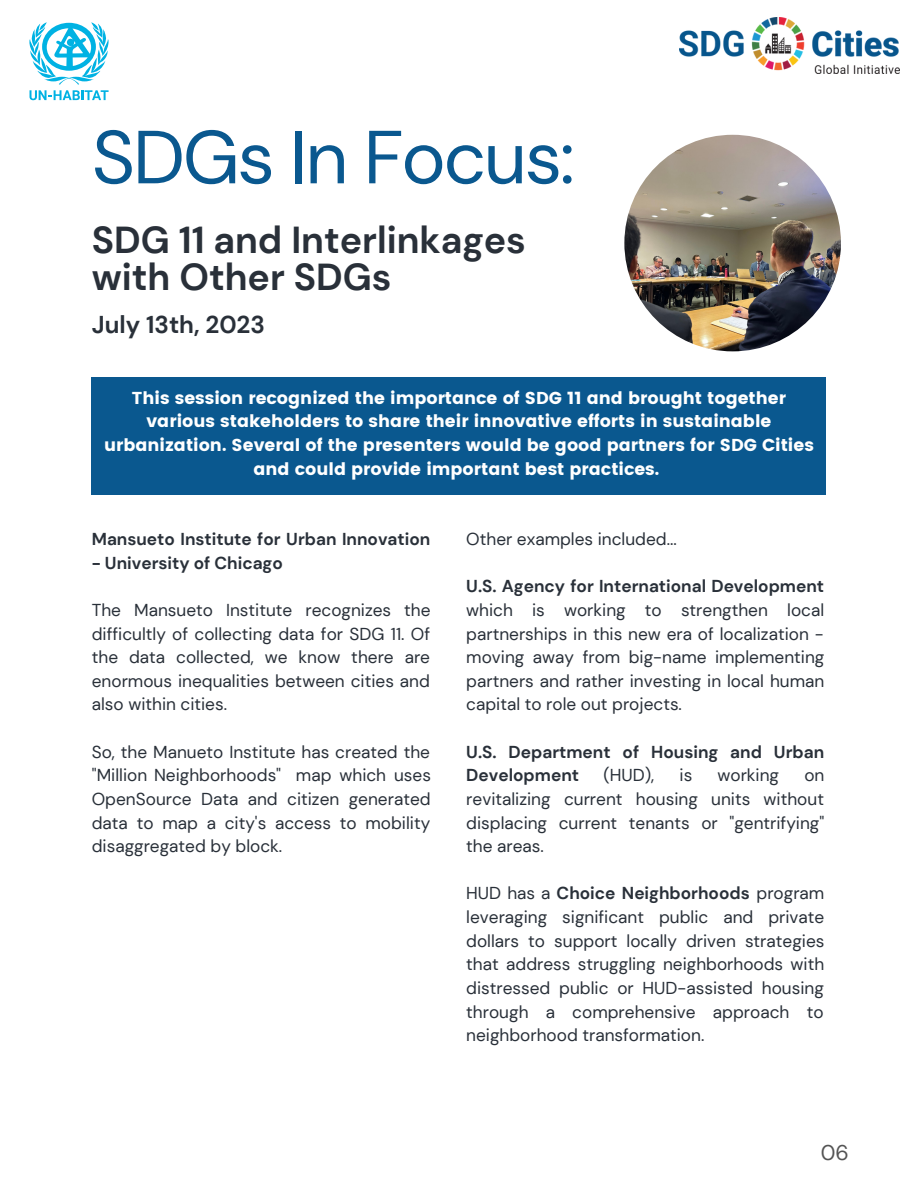
<style>
.page{position:relative;width:918px;height:1188px;background:#fff}
.page>*{position:absolute;margin:0;border:0;box-sizing:border-box;transform-origin:0 0}
.t1{font:75px "DM Sans";letter-spacing:-.03em;color:#0a588f}
.t2{font:700 37.5px/37.2px "DM Sans";color:#293039}
.t3{font:700 24.3px "DM Sans";color:#293039}
.t4{font:21.3px "DM Sans";color:#545454}
.t5{font:17.25px/23.7px "DM Sans";color:#293039;text-align:justify}
.t6{font:17.25px/23.7px "Poppins";color:#fff;text-align:center}
.t7{font:700 17.25px/23.7px "DM Sans";color:#293039}
.s1{font-weight:700}
</style>
<div class="page">
<div style="left:92px;top:377px;width:734px;height:118px;background:#0a588f"></div>
<img style="left:679px;top:18px;width:221px;height:56px">
<svg style="left:29px;top:22px;width:80px;height:78px"></svg>
<img style="left:624px;top:135px;width:217px;height:216px;border-radius:50%">
<p class="t1" style="left:92px;top:109px;width:485px">SDGs In Focus:</p>
<p class="t2" style="left:92px;top:221px;width:436px">SDG 11 and Interlinkages with Other SDGs</p>
<p class="t3" style="left:92px;top:309px;width:175px">July 13th, 2023</p>
<p class="t6" style="left:104px;top:386px;width:711px">This session recognized the importance of SDG 11 and brought together various stakeholders to share their innovative efforts in sustainable urbanization. Several of the presenters would be good partners for SDG Cities and could provide important best practices.</p>
<p class="t7" style="left:92px;top:527px;width:340px">Mansueto Institute for Urban Innovation</p>
<p class="t7" style="left:92px;top:551px;width:193px">- University of Chicago</p>
<p class="t5" style="left:92px;top:598px;width:340px">The Mansueto Institute recognizes the difficultly of collecting data for SDG 11. Of the data collected, we know there are enormous inequalities between cities and also within cities.</p>
<p class="t5" style="left:92px;top:740px;width:341px">So, the Manueto Institute has created the "Million Neighborhoods" map which uses OpenSource Data and citizen generated data to map a city's access to mobility disaggregated by block.</p>
<p class="t5" style="left:466px;top:527px;width:212px">Other examples included...</p>
<p class="t5" style="left:466px;top:575px;width:360px"><span class="s1">U.S. Agency for International Development </span>which is working to strengthen local partnerships in this new era of localization - moving away from big-name implementing partners and rather investing in local human capital to role out projects.</p>
<p class="t7" style="left:466px;top:740px;width:359px">U.S. Department of Housing and Urban<br>Development</p>
<p class="t5" style="left:603px;top:764px;width:52px">(HUD),</p>
<p class="t5" style="left:680px;top:764px;width:14px">is</p>
<p class="t5" style="left:717px;top:764px;width:63px">working</p>
<p class="t5" style="left:466px;top:764px;width:360px;text-indent:338px">on revitalizing current housing units without displacing current tenants or "gentrifying" the areas.</p>
<p class="t5" style="left:466px;top:882px;width:360px">HUD has a <span class="s1">Choice Neighborhoods</span> program leveraging significant public and private dollars to support locally driven strategies that address struggling neighborhoods with distressed public or HUD-assisted housing through a comprehensive approach to neighborhood transformation.</p>
<p class="t4" style="left:821px;top:1139px;width:30px">06</p>
</div>
